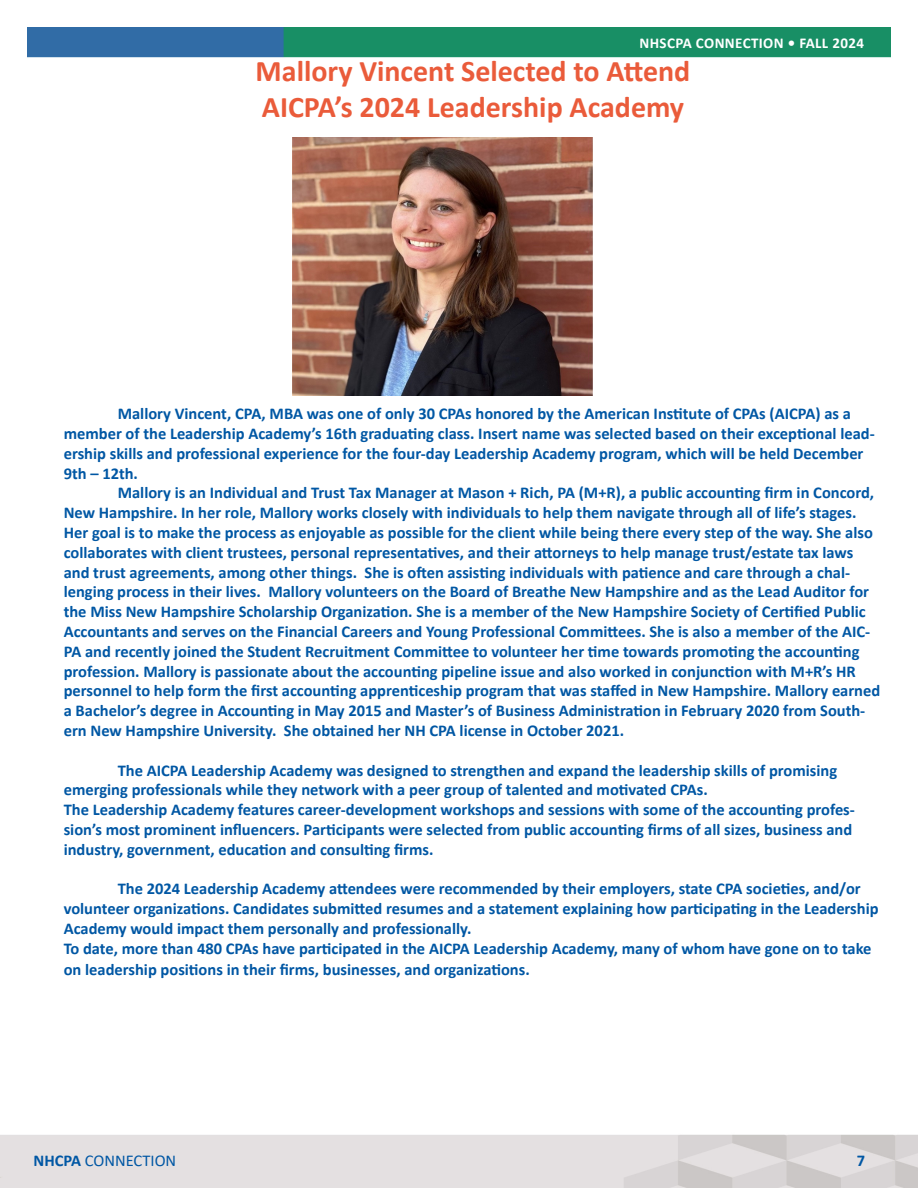
<style>
.page{position:relative;width:918px;height:1188px;background:#fff}
.page>*{position:absolute;margin:0;border:0;box-sizing:border-box;transform-origin:0 0}
.headline{font:700 30px "Calibri";color:#ea5b3a}
.t1{font:700 16.5px/19.8px "Calibri";color:#0057a4}
.t2{font:16.5px "Calibri";color:#0057a4}
.t3{font:700 15px "Calibri";letter-spacing:.025em;color:#fff}
.s1{font-weight:700}
</style>
<div class="page">
<img style="left:0;top:27px;width:918px;height:1161px">
<img style="left:292px;top:137px;width:301px;height:259px">
<p class="t3" style="left:640px;top:32px;width:226px">NHSCPA CONNECTION • FALL 2024</p>
<p class="headline" style="left:256px;top:50px;width:436px">Mallory Vincent Selected to Attend</p>
<p class="headline" style="left:262px;top:86px;width:424px">AICPA’s 2024 Leadership Academy</p>
<p class="t1" style="left:64px;top:404px;width:813px;text-indent:54px">Mallory Vincent, CPA, MBA was one of only 30 CPAs honored by the American Institute of CPAs (AICPA) as a member of the Leadership Academy’s 16th graduating class. Insert name was selected based on their exceptional lead&shy;ership skills and professional experience for the four-day Leadership Academy program, which will be held December 9th – 12th.</p>
<p class="t1" style="left:64px;top:483px;width:818px;text-indent:54px">Mallory is an Individual and Trust Tax Manager at Mason + Rich, PA (M+R), a public accounting firm in Concord, New Hampshire. In her role, Mallory works closely with individuals to help them navigate through all of life’s stages.<br>Her goal is to make the process as enjoyable as possible for the client while being there every step of the way. She also collaborates with client trustees, personal representatives, and their attorneys to help manage trust/estate tax laws and trust agreements, among other things. She is often assisting individuals with patience and care through a chal&shy;lenging process in their lives. Mallory volunteers on the Board of Breathe New Hampshire and as the Lead Auditor for the Miss New Hampshire Scholarship Organization. She is a member of the New Hampshire Society of Certified Public Accountants and serves on the Financial Careers and Young Professional Committees. She is also a member of the AIC-PA and recently joined the Student Recruitment Committee to volunteer her time towards promoting the accounting profession. Mallory is passionate about the accounting pipeline issue and also worked in conjunction with M+R’s HR personnel to help form the first accounting apprenticeship program that was staffed in New Hampshire. Mallory earned a Bachelor’s degree in Accounting in May 2015 and Master’s of Business Administration in February 2020 from South&shy;ern New Hampshire University. She obtained her NH CPA license in October 2021.</p>
<p class="t1" style="left:64px;top:760px;width:775px;text-indent:54px">The AICPA Leadership Academy was designed to strengthen and expand the leadership skills of promising emerging professionals while they network with a peer group of talented and motivated CPAs.</p>
<p class="t1" style="left:64px;top:800px;width:793px">The Leadership Academy features career-development workshops and sessions with some of the accounting profes&shy;sion’s most prominent influencers. Participants were selected from public accounting firms of all sizes, business and industry, government, education and consulting firms.</p>
<p class="t1" style="left:64px;top:879px;width:816px;text-indent:54px">The 2024 Leadership Academy attendees were recommended by their employers, state CPA societies, and/or volunteer organizations. Candidates submitted resumes and a statement explaining how participating in the Leadership<br>Academy would impact them personally and professionally.</p>
<p class="t1" style="left:64px;top:937px;width:809px;line-height:21.6px">To date, more than 480 CPAs have participated in the AICPA Leadership Academy, many of whom have gone on to take on leadership positions in their firms, businesses, and organizations.</p>
<p class="t2" style="left:33px;top:1149px;width:144px"><span class="s1">NHCPA</span> CONNECTION</p>
<p class="t1" style="left:857px;top:1151px;width:10px">7</p>
</div>
